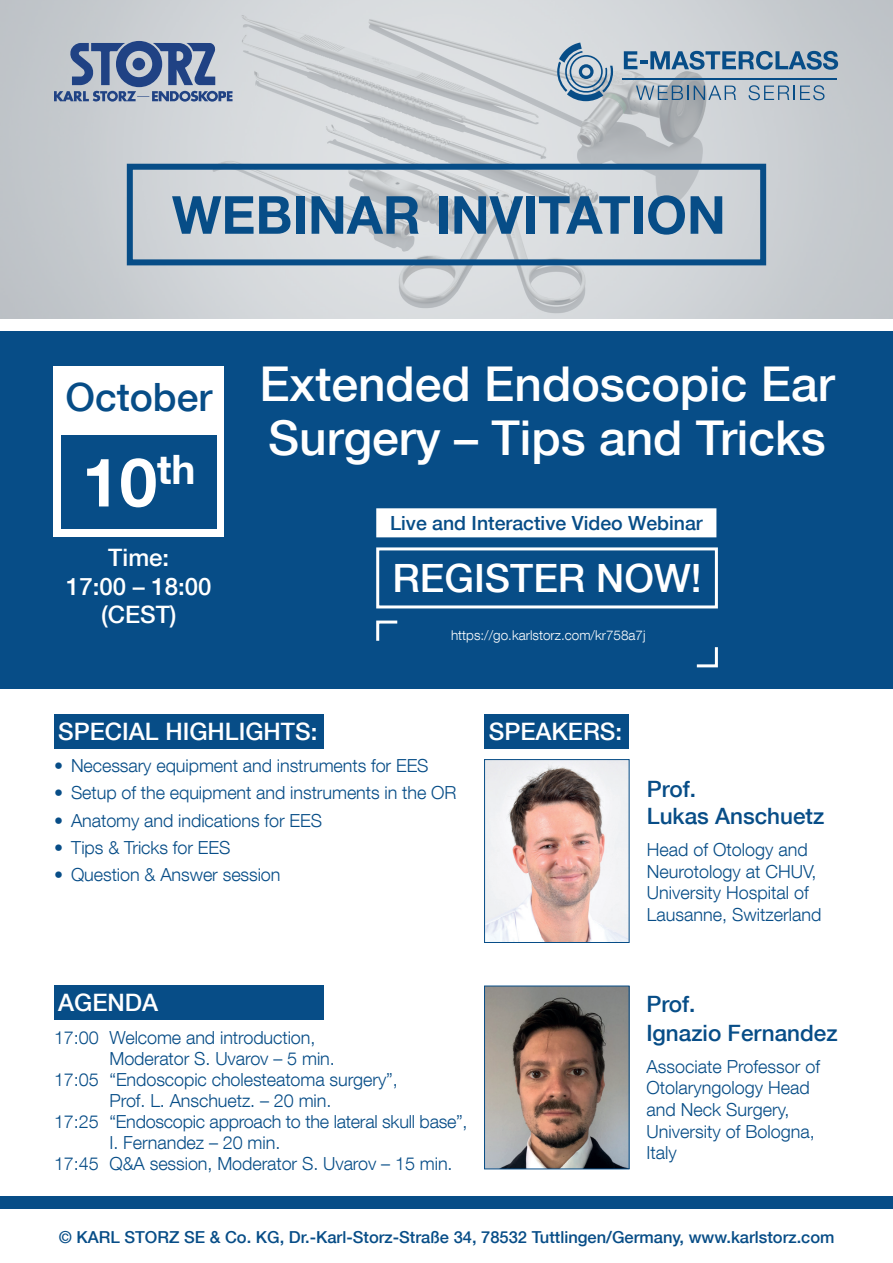
<style>
.page{position:relative;width:893px;height:1263px;background:#fff}
.page>*{position:absolute;margin:0;border:0;box-sizing:border-box;transform-origin:0 0}
.t1{font:700 67.5px "KS Helvetica Neue";color:#fff}
.t2{font:700 52.5px "KS Helvetica Neue";color:#074d87}
.t3{font:500 48px/54px "KS Helvetica Neue";color:#fff}
.t4{font:500 39px "KS Helvetica Neue";color:#fff}
.t5{font:500 39px "KS Helvetica Neue";color:#074d87}
.t6{font:500 24px/28.8px "KS Helvetica Neue";color:#fff;text-align:center}
.t7{font:500 22.5px/28.8px "KS Helvetica Neue";color:#074d87}
.t8{font:500 19.5px "KS Helvetica Neue";color:#074d87}
.t9{font:300 18px/21.6px "KS Helvetica Neue";letter-spacing:-.005em;color:#074d87}
.t10{font:500 16.5px "KS Helvetica Neue";color:#074d87}
.t11{font:300 13.5px "KS Helvetica Neue";color:#fff}
</style>
<div class="page">
<img style="left:0;top:0;width:893px;height:319px">
<div style="left:0;top:332px;width:893px;height:357px;background:#074d87"></div>
<div style="left:0;top:1196px;width:893px;height:13px;background:#074d87"></div>
<div style="left:376px;top:547px;width:342px;height:61px;border:3px solid #fff"></div>
<svg style="left:376px;top:620px;width:22px;height:21px"></svg>
<svg style="left:696px;top:647px;width:22px;height:21px"></svg>
<div style="left:377px;top:509px;width:339px;height:28px;background:#fff"></div>
<div style="left:376px;top:508px;width:340px;height:29px;border:2px solid #fff"></div>
<div style="left:54px;top:366px;width:170px;height:171px;background:#fff"></div>
<svg style="left:54px;top:41px;width:179px;height:61px;background:#7f91b0"></svg>
<svg style="left:557px;top:43px;width:56px;height:58px;background:#97aec1"></svg>
<svg style="left:624px;top:51px;width:214px;height:19px;background:#7093b0"></svg>
<svg style="left:636px;top:86px;width:100px;height:14px"></svg>
<svg style="left:749px;top:85px;width:75px;height:15px"></svg>
<hr style="left:622px;top:78px;width:215px;height:1px;background:#074d87">
<div style="left:61px;top:436px;width:155px;height:93px;background:#074d87"></div>
<div style="left:54px;top:714px;width:269px;height:34px;background:#074d87"></div>
<div style="left:54px;top:985px;width:269px;height:34px;background:#074d87"></div>
<img style="left:486px;top:987px;width:142px;height:180px">
<div style="left:484px;top:985px;width:146px;height:184px;border:1px solid #074d87"></div>
<div style="left:485px;top:714px;width:144px;height:34px;background:#074d87"></div>
<img style="left:486px;top:761px;width:142px;height:180px">
<div style="left:484px;top:759px;width:146px;height:184px;border:1px solid #074d87"></div>
<div style="left:127px;top:164px;width:639px;height:101px;border:6px solid #074d87"></div>
<h2 class="t2" style="left:172px;top:182px;width:555px">WEBINAR INVITATION</h2>
<h3 class="t5" style="left:65px;top:374px;width:148px">October</h3>
<h1 class="t1" style="left:82px;top:440px;width:115px">10<sup>th</sup></h1>
<h3 class="t6" style="left:66px;top:543px;width:147px">Time:<br>17:00 – 18:00 (CEST)</h3>
<h3 class="t3" style="left:259px;top:356px;width:577px">Extended Endoscopic Ear<br>Surgery – Tips and Tricks</h3>
<p class="t8" style="left:390px;top:511px;width:314px">Live and Interactive Video Webinar</p>
<h3 class="t4" style="left:392px;top:554px;width:311px">REGISTER NOW!</h3>
<p class="t11" style="left:451px;top:627px;width:196px">https://go.karlstorz.com/kr758a7j</p>
<h3 class="t6" style="left:58px;top:717px;width:261px">SPECIAL HIGHLIGHTS:</h3>
<p class="t9" style="left:54px;top:754px;width:376px">• Necessary equipment and instruments for EES</p>
<p class="t9" style="left:54px;top:782px;width:404px">• Setup of the equipment and instruments in the OR</p>
<p class="t9" style="left:54px;top:809px;width:270px">• Anatomy and indications for EES</p>
<p class="t9" style="left:54px;top:836px;width:178px">• Tips &amp; Tricks for EES</p>
<p class="t9" style="left:54px;top:864px;width:228px">• Question &amp; Answer session</p>
<h3 class="t6" style="left:489px;top:717px;width:135px">SPEAKERS:</h3>
<p class="t7" style="left:647px;top:775px;width:179px;line-height:27px">Prof.<br>Lukas Anschuetz</p>
<p class="t9" style="left:647px;top:839px;width:176px">Head of Otology and<br>Neurotology at CHUV,<br>University Hospital of<br>Lausanne, Switzerland</p>
<h3 class="t6" style="left:58px;top:988px;width:102px">AGENDA</h3>
<p class="t9" style="left:54px;top:1026px;width:263px">17:00 Welcome and introduction,</p>
<p class="t9" style="left:109px;top:1047px;width:227px">Moderator S. Uvarov – 5 min.</p>
<p class="t9" style="left:54px;top:1068px;width:345px">17:05 “Endoscopic cholesteatoma surgery”,</p>
<p class="t9" style="left:109px;top:1089px;width:223px">Prof. L. Anschuetz. – 20 min.</p>
<p class="t9" style="left:54px;top:1110px;width:415px">17:25 “Endoscopic approach to the lateral skull base”,</p>
<p class="t9" style="left:109px;top:1131px;width:172px">I. Fernandez – 20 min.</p>
<p class="t9" style="left:54px;top:1152px;width:400px">17:45 Q&amp;A session, Moderator S. Uvarov – 15 min.</p>
<p class="t7" style="left:646px;top:989px;width:193px">Prof.<br>Ignazio Fernandez</p>
<p class="t9" style="left:646px;top:1055px;width:175px">Associate Professor of<br>Otolaryngology Head and Neck Surgery,<br>University of Bologna,<br>Italy</p>
<p class="t10" style="left:59px;top:1227px;width:777px">© KARL STORZ SE &amp; Co. KG, Dr.-Karl-Storz-Straße 34, 78532 Tuttlingen/Germany, www.karlstorz.com</p>
</div>
